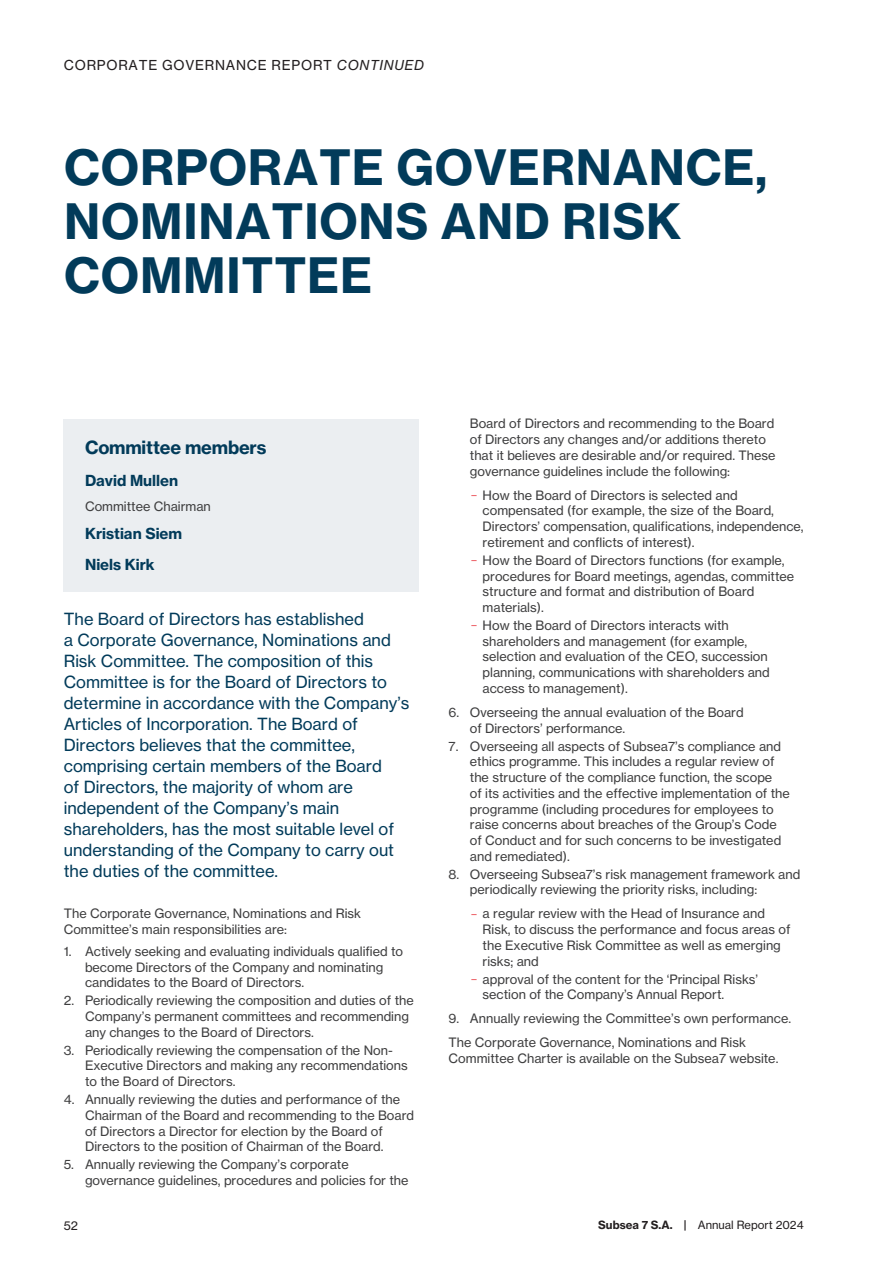
<style>
.page{position:relative;width:893px;height:1263px;background:#fff}
.page>*{position:absolute;margin:0;border:0;box-sizing:border-box;transform-origin:0 0}
.Page_Title{font:48px/54px "N Haas Grotesk TX Std 75 Bd";letter-spacing:.015em;color:#023b5a}
.Heading{font:18px "N Haas Grotesk TX Std 75 Bd";letter-spacing:-.01em;color:#023b5a}
.Introduction{font:16.5px/21px "N Haas Grotesk TX Std 55 Rg";color:#023b5a}
.Heading-1{font:15px "N Haas Grotesk TX Std 75 Bd";color:#023b5a}
.Running-Header{font:13.5px "N Haas Grotesk TX Std 55 Rg";letter-spacing:.055em;color:#231f20}
.Bodytext{font:12.75px/15.8px "N Haas Grotesk TX Std 55 Rg";color:#3e3e3f}
.t1{font:12px "N Haas Grotesk TX Std 55 Rg";color:#231f20}
.t2{font:11.25px "N Haas Grotesk TX Std 55 Rg";color:#231f20}
.s1{font-family:"N Haas Grotesk TX Std 56 It"}
.s2{font-size:8.7px;color:#e51e27}
.s3{font-family:"N Haas Grotesk TX Std 75 Bd"}
</style>
<div class="page">
<div style="left:64px;top:419px;width:355px;height:172px;background:#ebeef1"></div>
<p class="Running-Header" style="left:64px;top:56px;width:362px">CORPORATE GOVERNANCE REPORT <span class="s1">CONTINUED</span></p>
<p class="Page_Title" style="left:64px;top:140px;width:705px">CORPORATE GOVERNANCE,<br>NOMINATIONS AND RISK<br>COMMITTEE</p>
<p class="Heading" style="left:85px;top:436px;width:183px">Committee members</p>
<p class="Heading-1" style="left:85px;top:471px;width:95px">David Mullen</p>
<p class="Bodytext" style="left:85px;top:498px;width:127px">Committee Chairman</p>
<p class="Heading-1" style="left:85px;top:524px;width:99px">Kristian Siem</p>
<p class="Heading-1" style="left:85px;top:555px;width:71px">Niels Kirk</p>
<p class="Introduction" style="left:64px;top:608px;width:347px">The Board of Directors has established<br>a Corporate Governance, Nominations and Risk Committee. The composition of this Committee is for the Board of Directors to determine in accordance with the Company’s Articles of Incorporation. The Board of Directors believes that the committee, comprising certain members of the Board<br>of Directors, the majority of whom are independent of the Company’s main shareholders, has the most suitable level of understanding of the Company to carry out the duties of the committee.</p>
<p class="Bodytext" style="left:64px;top:905px;width:299px">The Corporate Governance, Nominations and Risk<br>Committee’s main responsibilities are:</p>
<p class="Bodytext" style="left:85px;top:943px;width:320px;text-indent:-21px">1. Actively seeking and evaluating individuals qualified to become Directors of the Company and nominating candidates to the Board of Directors.</p>
<p class="Bodytext" style="left:85px;top:993px;width:330px;text-indent:-21px">2. Periodically reviewing the composition and duties of the<br>Company’s permanent committees and recommending any changes to the Board of Directors.</p>
<p class="Bodytext" style="left:85px;top:1042px;width:324px;text-indent:-21px">3. Periodically reviewing the compensation of the Non-<br>Executive Directors and making any recommendations to the Board of Directors.</p>
<p class="Bodytext" style="left:85px;top:1091px;width:331px;text-indent:-21px">4. Annually reviewing the duties and performance of the Chairman of the Board and recommending to the Board of Directors a Director for election by the Board of Directors to the position of Chairman of the Board.</p>
<p class="Bodytext" style="left:85px;top:1157px;width:325px;text-indent:-21px">5. Annually reviewing the Company’s corporate governance guidelines, procedures and policies for the</p>
<p class="Bodytext" style="left:470px;top:416px;width:307px">Board of Directors and recommending to the Board of Directors any changes and/or additions thereto that it believes are desirable and/or required. These governance guidelines include the following:</p>
<p class="Bodytext" style="left:483px;top:487px;width:323px;text-indent:-13px"><span class="s2">—</span> How the Board of Directors is selected and compensated (for example, the size of the Board, Directors’ compensation, qualifications, independence, retirement and conflicts of interest).</p>
<p class="Bodytext" style="left:483px;top:552px;width:313px;text-indent:-13px"><span class="s2">—</span> How the Board of Directors functions (for example, procedures for Board meetings, agendas, committee structure and format and distribution of Board materials).</p>
<p class="Bodytext" style="left:483px;top:617px;width:289px;text-indent:-13px"><span class="s2">—</span> How the Board of Directors interacts with shareholders and management (for example, selection and evaluation of the CEO, succession planning, communications with shareholders and access to management).</p>
<p class="Bodytext" style="left:470px;top:704px;width:275px;text-indent:-21px">6. Overseeing the annual evaluation of the Board of Directors’ performance.</p>
<p class="Bodytext" style="left:470px;top:738px;width:321px;text-indent:-21px">7. Overseeing all aspects of Subsea7’s compliance and ethics programme. This includes a regular review of the structure of the compliance function, the scope<br>of its activities and the effective implementation of the programme (including procedures for employees to raise concerns about breaches of the Group’s Code of Conduct and for such concerns to be investigated and remediated).</p>
<p class="Bodytext" style="left:470px;top:866px;width:332px;text-indent:-21px">8. Overseeing Subsea7’s risk management framework and periodically reviewing the priority risks, including:</p>
<p class="Bodytext" style="left:483px;top:906px;width:309px;text-indent:-13px"><span class="s2">—</span> a regular review with the Head of Insurance and Risk, to discuss the performance and focus areas of the Executive Risk Committee as well as emerging risks; and</p>
<p class="Bodytext" style="left:483px;top:971px;width:277px;text-indent:-13px"><span class="s2">—</span> approval of the content for the ‘Principal Risks’ section of the Company’s Annual Report.</p>
<p class="Bodytext" style="left:449px;top:1011px;width:344px">9. Annually reviewing the Committee’s own performance.</p>
<p class="Bodytext" style="left:449px;top:1035px;width:331px">The Corporate Governance, Nominations and Risk<br>Committee Charter is available on the Subsea7 website.</p>
<p class="t1" style="left:64px;top:1218px;width:16px">52</p>
<p class="t2" style="left:598px;top:1218px;width:207px"><span class="s3">Subsea 7 S.A. |</span> Annual Report 2024</p>
</div>
